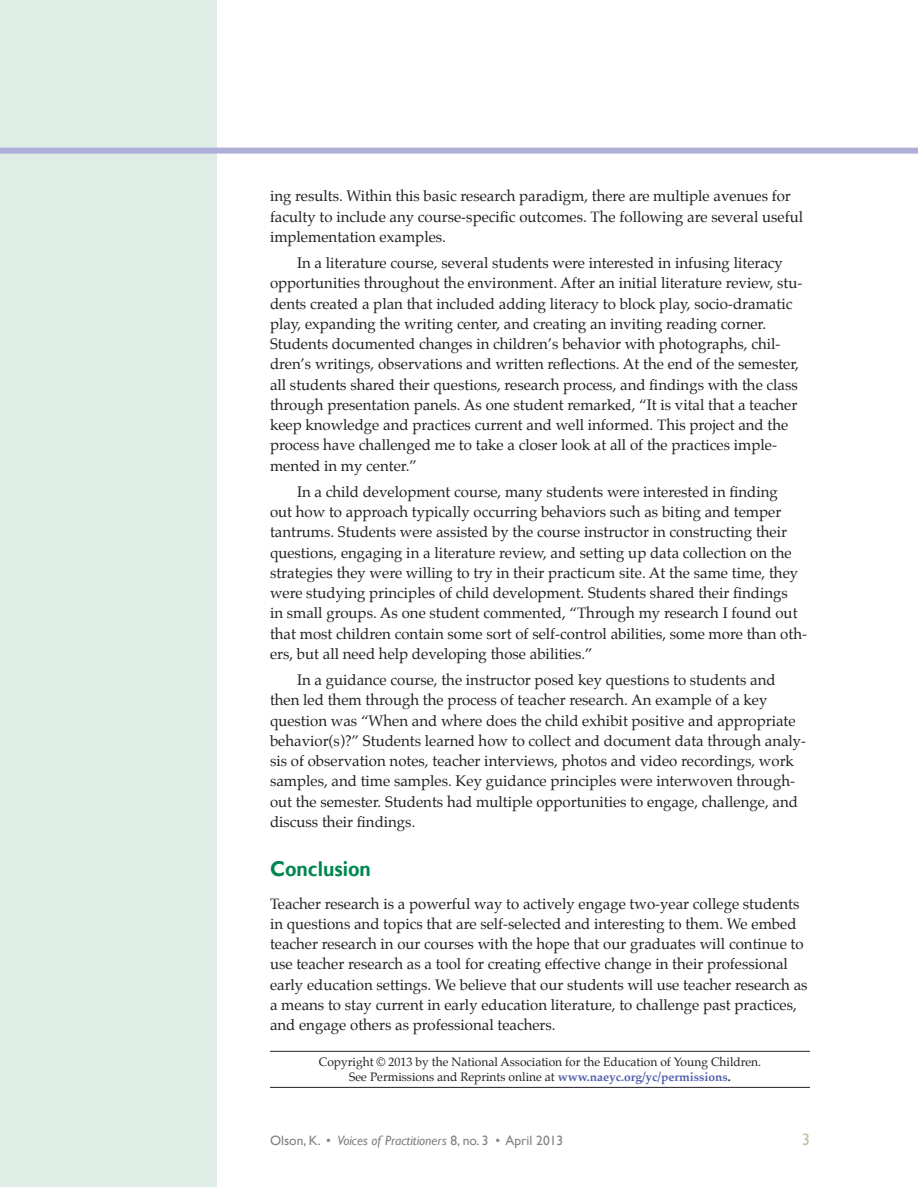
<style>
.page{position:relative;width:918px;height:1188px;background:#fff}
.page>*{position:absolute;margin:0;border:0;box-sizing:border-box;transform-origin:0 0}
.t1{font:700 21.45px "Gill Sans";color:#008751;scale:.91 1}
.t2{font:16.5px "Gill Sans";color:#c5c09c}
.t3{font:15px/20.2px "Palatino";color:#231f20}
.t4{font:13.5px "Gill Sans";color:#808285}
.t5{font:12px/15px "Palatino";color:#231f20;text-align:center}
.s1{font-weight:700;color:#5060ac}
.s2{font-weight:700}
.s3{font-style:italic}
</style>
<div class="page">
<div style="left:0;top:1px;width:216px;height:1186px;background:#deede6"></div>
<div style="left:0;top:148px;width:918px;height:6px;background:#adafd7"></div>
<hr style="left:270px;top:1051px;width:540px;height:1px;background:#231f20">
<hr style="left:270px;top:1087px;width:540px;height:1px;background:#231f20">
<p class="t3" style="left:270px;top:186px;width:535px">ing results. Within this basic research paradigm, there are multiple avenues for faculty to include any course-specific outcomes. The following are several useful implementation examples.</p>
<p class="t3" style="left:270px;top:253px;width:534px;text-indent:27px">In a literature course, several students were interested in infusing literacy opportunities throughout the environment. After an initial literature review, stu&shy;dents created a plan that included adding literacy to block play, socio-dramatic play, expanding the writing center, and creating an inviting reading corner.<br>Students documented changes in children’s behavior with photographs, chil&shy;dren’s writings, observations and written reflections. At the end of the semester, all students shared their questions, research process, and findings with the class through presentation panels. As one student remarked, “It is vital that a teacher keep knowledge and practices current and well informed. This project and the process have challenged me to take a closer look at all of the practices imple&shy;mented in my center.”</p>
<p class="t3" style="left:270px;top:482px;width:539px;text-indent:27px">In a child development course, many students were interested in finding<br>out how to approach typically occurring behaviors such as biting and temper tantrums. Students were assisted by the course instructor in constructing their questions, engaging in a literature review, and setting up data collection on the strategies they were willing to try in their practicum site. At the same time, they were studying principles of child development. Students shared their findings<br>in small groups. As one student commented, “Through my research I found out that most children contain some sort of self-control abilities, some more than oth&shy;ers, but all need help developing those abilities.”</p>
<p class="t3" style="left:270px;top:670px;width:538px;text-indent:27px">In a guidance course, the instructor posed key questions to students and then led them through the process of teacher research. An example of a key question was “When and where does the child exhibit positive and appropriate behavior(s)?” Students learned how to collect and document data through analy&shy;sis of observation notes, teacher interviews, photos and video recordings, work samples, and time samples. Key guidance principles were interwoven through&shy;out the semester. Students had multiple opportunities to engage, challenge, and discuss their findings.</p>
<h1 class="t1" style="left:270px;top:856px;width:112px">Conclusion</h1>
<p class="t3" style="left:270px;top:893px;width:539px">Teacher research is a powerful way to actively engage two-year college students in questions and topics that are self-selected and interesting to them. We embed teacher research in our courses with the hope that our graduates will continue to use teacher research as a tool for creating effective change in their professional early education settings. We believe that our students will use teacher research as a means to stay current in early education literature, to challenge past practices, and engage others as professional teachers.</p>
<p class="t5" style="left:319px;top:1054px;width:444px">Copyright © 2013 by the National Association for the Education of Young Children.<br>See Permissions and Reprints online at <span class="s1">www.naeyc.org/yc/permissions</span><span class="s2">.</span></p>
<p class="t4" style="left:270px;top:1133px;width:295px">Olson, K. • <span class="s3">Voices of Practitioners</span> 8, no. 3 • April 2013</p>
<p class="t2" style="left:802px;top:1130px;width:10px">3</p>
</div>
